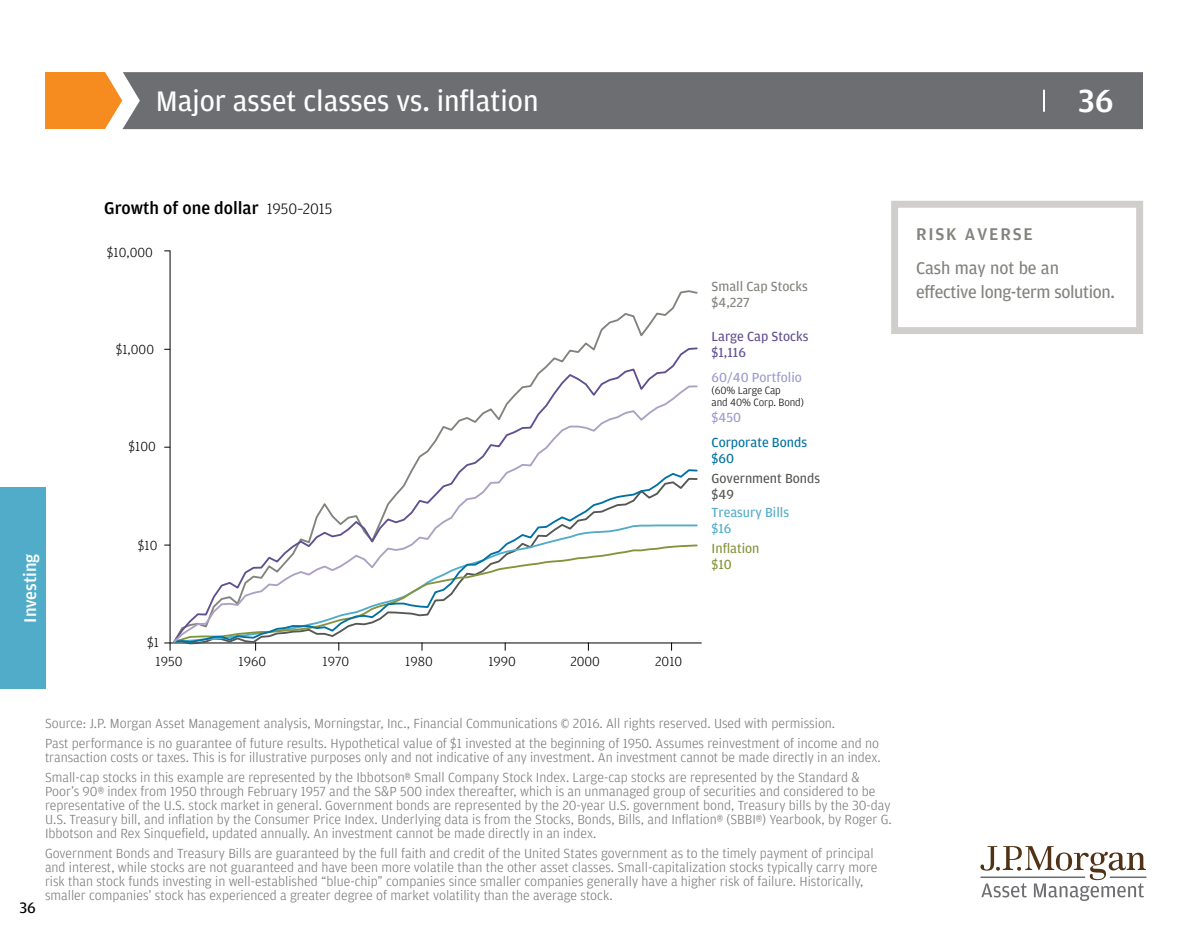
<style>
.page{position:relative;width:1188px;height:936px;background:#fff}
.page>*{position:absolute;margin:0;border:0;box-sizing:border-box;transform-origin:0 0}
.t1{font:500 34px "Amplitude";color:#fff}
.t2{font:30px "Amplitude";color:#fff}
.Sidebar_Bullet{font:18px/24px "Amplitude";letter-spacing:-.02em;color:#81837d}
.body{font:500 18px "Amplitude";color:#000}
.Sidebar_Title{font:500 18px "Amplitude";letter-spacing:.1em;color:#81837d}
.body-2{font:500 18px "Amplitude";color:#fff}
.t3{font:16px "Amplitude";color:#000}
.body-3{font:300 14px/14px "Amplitude";color:#77777a}
.t4{font:300 14px/19.8px "Amplitude";color:#000}
.t5{font:14px/16px "Amplitude";color:#81837d}
.t6{font:14px/16px "Amplitude";color:#615090}
.t7{font:14px/16px "Amplitude";color:#545752}
.t8{font:14px "Amplitude";color:#9c9bcc}
.t9{font:14px/16px "Amplitude";color:#0071a2}
.t10{font:14px/16px "Amplitude";color:#50acc8}
.t11{font:14px/16px "Amplitude";color:#84943c}
.t12{font:300 11.2px/12px "Amplitude";letter-spacing:-.01em;color:#000}
.s1{font-weight:300;font-size:16px}
</style>
<div class="page">
<div style="left:123px;top:72px;width:1020px;height:57px;background:#6d6e71"></div>
<svg style="left:45px;top:72px;width:77px;height:57px;background:#f69737"></svg>
<hr style="left:1043px;top:90px;width:2px;height:22px;background:#fff">
<hr style="left:1110px;top:876px;width:37px;height:2px;background:#6d6e71">
<svg style="left:980px;top:846px;width:166px;height:55px"></svg>
<div style="left:0;top:488px;width:45px;height:201px;background:#50acc8"></div>
<hr style="left:170px;top:251px;width:1px;height:399px;background:#000">
<hr style="left:165px;top:643px;width:536px;height:1px;background:#000">
<svg style="left:172px;top:384px;width:527px;height:260px"></svg>
<div style="left:891px;top:201px;width:252px;height:133px;border:7px solid #cfcecb"></div>
<p class="t2" style="left:156px;top:82px;width:384px">Major asset classes vs. inflation</p>
<h1 class="t1" style="left:1078px;top:79px;width:37px">36</h1>
<p class="body-2" style="left:19px;top:623px;width:70px;rotate:-90deg">Investing</p>
<p class="body" style="left:104px;top:197px;width:230px">Growth of one dollar <span class="s1">1950–2015</span></p>
<p class="t4" style="left:107px;top:242px;width:48px">$10,000</p>
<p class="t4" style="left:116px;top:339px;width:40px">$1,000</p>
<p class="t4" style="left:129px;top:436px;width:29px">$100</p>
<p class="t4" style="left:138px;top:535px;width:21px">$10</p>
<p class="t4" style="left:156px;top:632px;width:28px;text-indent:-8px">$1<br>1950</p>
<p class="t4" style="left:238px;top:651px;width:29px">1960</p>
<p class="t4" style="left:323px;top:651px;width:28px">1970</p>
<p class="t4" style="left:405px;top:651px;width:29px">1980</p>
<p class="t4" style="left:488px;top:651px;width:29px">1990</p>
<p class="t4" style="left:570px;top:651px;width:31px">2000</p>
<p class="t4" style="left:655px;top:651px;width:29px">2010</p>
<p class="t5" style="left:712px;top:278px;width:98px">Small Cap Stocks $4,227</p>
<p class="t6" style="left:712px;top:328px;width:98px">Large Cap Stocks $1,116</p>
<p class="t8" style="left:712px;top:369px;width:92px">60/40 Portfolio</p>
<p class="t12" style="left:712px;top:384px;width:94px">(60% Large Cap<br>and 40% Corp. Bond)</p>
<p class="t8" style="left:712px;top:409px;width:31px">$450</p>
<p class="t9" style="left:712px;top:434px;width:97px">Corporate Bonds $60</p>
<p class="t7" style="left:712px;top:470px;width:110px">Government Bonds $49</p>
<p class="t10" style="left:712px;top:504px;width:79px">Treasury Bills $16</p>
<p class="t11" style="left:712px;top:540px;width:49px">Inflation $10</p>
<p class="t3" style="left:19px;top:897px;width:18px">36</p>
<p class="body-3" style="left:45px;top:716px;width:792px">Source: J.P. Morgan Asset Management analysis, Morningstar, Inc., Financial Communications © 2016. All rights reserved. Used with permission.</p>
<p class="body-3" style="left:45px;top:736px;width:837px">Past performance is no guarantee of future results. Hypothetical value of $1 invested at the beginning of 1950. Assumes reinvestment of income and no transaction costs or taxes. This is for illustrative purposes only and not indicative of any investment. An investment cannot be made directly in an index.</p>
<p class="body-3" style="left:45px;top:770px;width:848px">Small-cap stocks in this example are represented by the Ibbotson® Small Company Stock Index. Large-cap stocks are represented by the Standard &amp; Poor’s 90® index from 1950 through February 1957 and the S&amp;P 500 index thereafter, which is an unmanaged group of securities and considered to be representative of the U.S. stock market in general. Government bonds are represented by the 20-year U.S. government bond, Treasury bills by the 30-day U.S. Treasury bill, and inflation by the Consumer Price Index. Underlying data is from the Stocks, Bonds, Bills, and Inflation® (SBBI®) Yearbook, by Roger G.<br>Ibbotson and Rex Sinquefield, updated annually. An investment cannot be made directly in an index.</p>
<p class="body-3" style="left:45px;top:846px;width:834px">Government Bonds and Treasury Bills are guaranteed by the full faith and credit of the United States government as to the timely payment of principal and interest, while stocks are not guaranteed and have been more volatile than the other asset classes. Small-capitalization stocks typically carry more risk than stock funds investing in well-established “blue-chip” companies since smaller companies generally have a higher risk of failure. Historically, smaller companies’ stock has experienced a greater degree of market volatility than the average stock.</p>
<p class="Sidebar_Title" style="left:916px;top:223px;width:118px">RISK AVERSE</p>
<p class="Sidebar_Bullet" style="left:916px;top:256px;width:201px">Cash may not be an effective long-term solution.</p>
</div>
